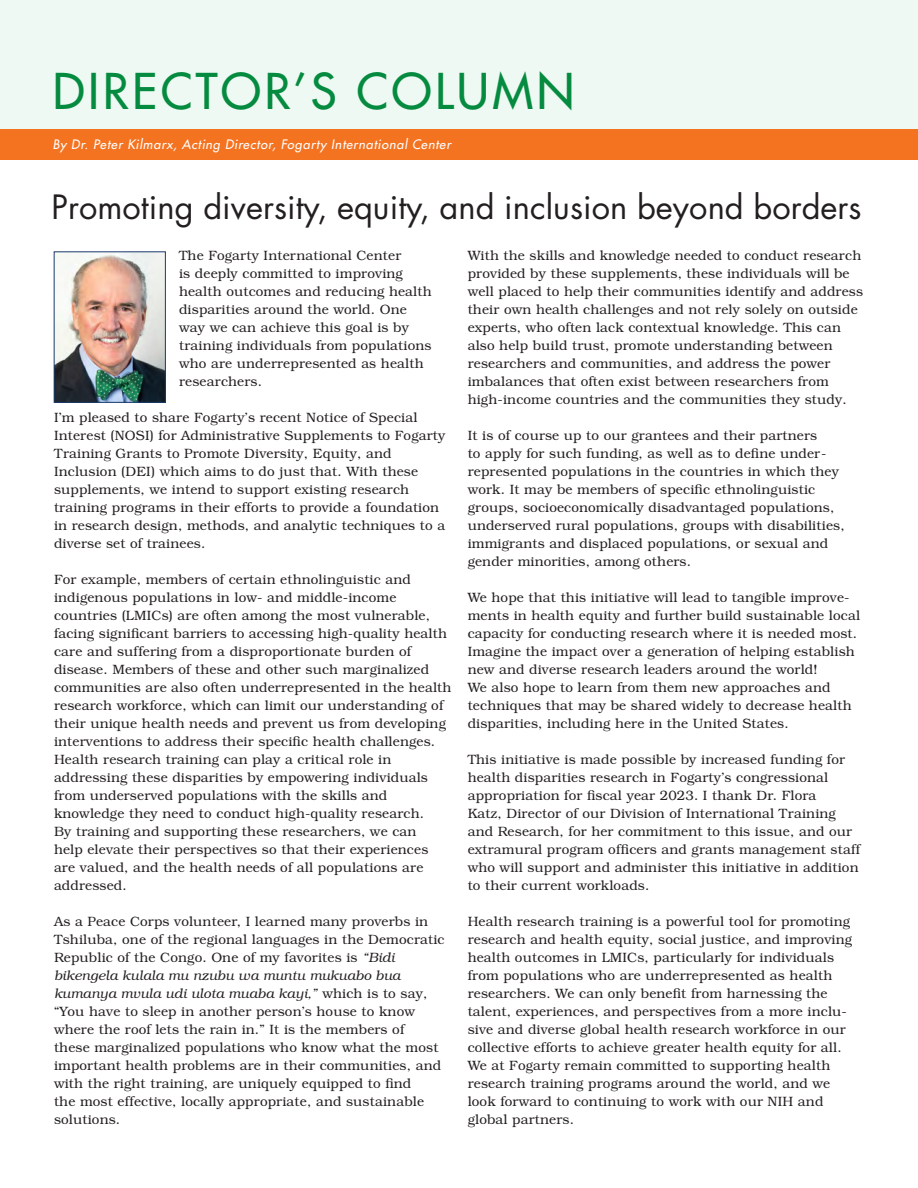
<style>
.page{position:relative;width:918px;height:1188px;background:#fff}
.page>*{position:absolute;margin:0;border:0;box-sizing:border-box;transform-origin:0 0}
.t1{font:500 48px "Futura Std";letter-spacing:.07em;color:#06893e}
.t2{font:32.7px "Futura Std";color:#231f20}
.t3{font:300 13.5px/18px "Bookman Std";letter-spacing:.01em;color:#231f20}
.t4{font:italic 500 12.75px "Futura Std";letter-spacing:.06em;color:#fff}
.s1{font-style:italic}
</style>
<div class="page">
<img style="left:56px;top:254px;width:108px;height:147px">
<div style="left:54px;top:252px;width:112px;height:151px;border:1px solid #1b3b6e"></div>
<div style="left:0;top:0;width:918px;height:129px;background:#eef9f3"></div>
<div style="left:0;top:129px;width:918px;height:31px;background:#f47321"></div>
<h1 class="t1" style="left:53px;top:61px;width:523px">DIRECTOR’S COLUMN</h1>
<p class="t4" style="left:53px;top:137px;width:400px">By Dr. Peter Kilmarx, Acting Director, Fogarty International Center</p>
<h1 class="t2" style="left:52px;top:186px;width:812px">Promoting diversity, equity, and inclusion beyond borders</h1>
<p class="t3" style="left:179px;top:247px;width:254px">The Fogarty International Center<br>is deeply committed to improving health outcomes and reducing health disparities around the world. One way we can achieve this goal is by training individuals from populations who are underrepresented as health researchers.</p>
<p class="t3" style="left:54px;top:409px;width:393px">I’m pleased to share Fogarty’s recent Notice of Special Interest (NOSI) for Administrative Supplements to Fogarty Training Grants to Promote Diversity, Equity, and Inclusion (DEI) which aims to do just that. With these supplements, we intend to support existing research training programs in their efforts to provide a foundation in research design, methods, and analytic techniques to a diverse set of trainees.</p>
<p class="t3" style="left:54px;top:571px;width:399px">For example, members of certain ethnolinguistic and indigenous populations in low- and middle-income countries (LMICs) are often among the most vulnerable, facing significant barriers to accessing high-quality health care and suffering from a disproportionate burden of disease. Members of these and other such marginalized communities are also often underrepresented in the health research workforce, which can limit our understanding of their unique health needs and prevent us from developing interventions to address their specific health challenges.</p>
<p class="t3" style="left:54px;top:751px;width:376px">Health research training can play a critical role in addressing these disparities by empowering individuals from underserved populations with the skills and knowledge they need to conduct high-quality research.<br>By training and supporting these researchers, we can help elevate their perspectives so that their experiences are valued, and the health needs of all populations are addressed.</p>
<p class="t3" style="left:54px;top:913px;width:392px">As a Peace Corps volunteer, I learned many proverbs in Tshiluba, one of the regional languages in the Democratic Republic of the Congo. One of my favorites is <span class="s1">“Bidi bikengela kulala mu nzubu wa muntu mukuabo bua kumanya mvula udi ulota muaba kayi,”</span> which is to say, “You have to sleep in another person’s house to know where the roof lets the rain in.” It is the members of<br>these marginalized populations who know what the most important health problems are in their communities, and with the right training, are uniquely equipped to find<br>the most effective, locally appropriate, and sustainable solutions.</p>
<p class="t3" style="left:468px;top:247px;width:397px">With the skills and knowledge needed to conduct research provided by these supplements, these individuals will be well placed to help their communities identify and address their own health challenges and not rely solely on outside experts, who often lack contextual knowledge. This can also help build trust, promote understanding between researchers and communities, and address the power imbalances that often exist between researchers from high-income countries and the communities they study.</p>
<p class="t3" style="left:468px;top:427px;width:379px">It is of course up to our grantees and their partners<br>to apply for such funding, as well as to define under&shy;represented populations in the countries in which they work. It may be members of specific ethnolinguistic groups, socioeconomically disadvantaged populations, underserved rural populations, groups with disabilities, immigrants and displaced populations, or sexual and gender minorities, among others.</p>
<p class="t3" style="left:468px;top:589px;width:394px">We hope that this initiative will lead to tangible improve&shy;ments in health equity and further build sustainable local capacity for conducting research where it is needed most.<br>Imagine the impact over a generation of helping establish new and diverse research leaders around the world!<br>We also hope to learn from them new approaches and techniques that may be shared widely to decrease health disparities, including here in the United States.</p>
<p class="t3" style="left:468px;top:751px;width:394px">This initiative is made possible by increased funding for health disparities research in Fogarty’s congressional appropriation for fiscal year 2023. I thank Dr. Flora<br>Katz, Director of our Division of International Training and Research, for her commitment to this issue, and our extramural program officers and grants management staff who will support and administer this initiative in addition to their current workloads.</p>
<p class="t3" style="left:468px;top:913px;width:386px">Health research training is a powerful tool for promoting research and health equity, social justice, and improving health outcomes in LMICs, particularly for individuals from populations who are underrepresented as health researchers. We can only benefit from harnessing the talent, experiences, and perspectives from a more inclu&shy;sive and diverse global health research workforce in our collective efforts to achieve greater health equity for all.<br>We at Fogarty remain committed to supporting health research training programs around the world, and we look forward to continuing to work with our NIH and global partners.</p>
</div>
